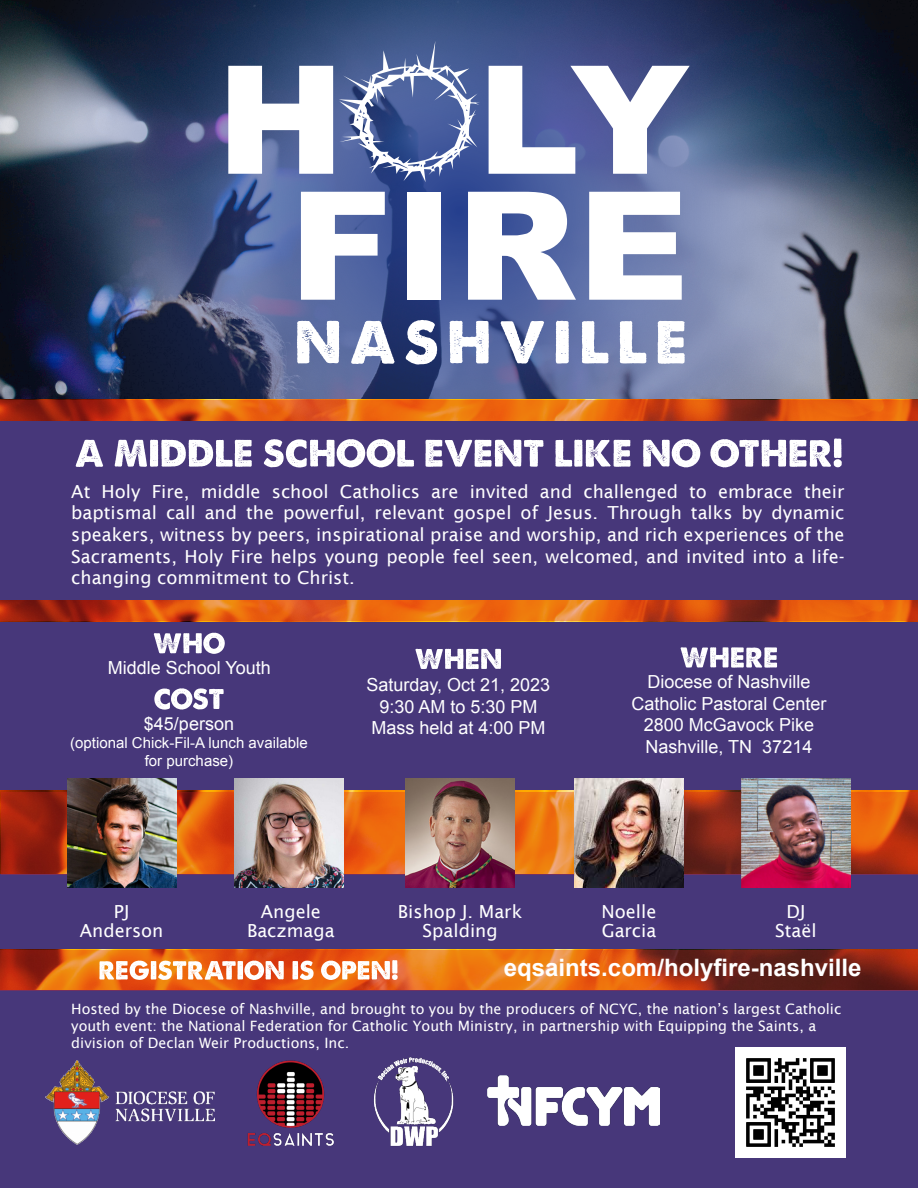
<style>
.page{position:relative;width:918px;height:1188px;background:#fff}
.page>*{position:absolute;margin:0;border:0;box-sizing:border-box;transform-origin:0 0}
.t1{font:700 24px "Arial";color:#fff}
.t2{font:18px/21.6px "Lucida Sans";color:#fff;text-align:center}
.t3{font:18px "Arial";color:#fff}
.t4{font:15px/18px "Arial";color:#fff;text-align:center}
.t5{font:14.25px/17.1px "Lucida Sans";color:#fff}
</style>
<div class="page">
<div style="left:0;top:421px;width:918px;height:767px;background:#47377a"></div>
<img style="left:0;top:0;width:918px;height:400px">
<svg style="left:0;top:950px;width:918px;height:41px"></svg>
<svg style="left:1px;top:792px;width:917px;height:83px"></svg>
<svg style="left:0;top:600px;width:918px;height:21px"></svg>
<svg style="left:0;top:400px;width:918px;height:21px"></svg>
<img style="left:487px;top:1075px;width:173px;height:51px">
<img style="left:374px;top:1057px;width:80px;height:89px">
<img style="left:247px;top:1060px;width:87px;height:86px">
<img style="left:46px;top:1061px;width:168px;height:84px">
<img style="left:574px;top:778px;width:110px;height:110px">
<img style="left:405px;top:778px;width:110px;height:110px">
<img style="left:67px;top:778px;width:109px;height:110px">
<img style="left:741px;top:778px;width:110px;height:110px">
<svg style="left:99px;top:960px;width:299px;height:20px"></svg>
<img style="left:234px;top:778px;width:109px;height:110px">
<svg style="left:228px;top:66px;width:105px;height:108px"></svg>
<svg style="left:489px;top:66px;width:201px;height:108px"></svg>
<svg style="left:301px;top:192px;width:84px;height:108px"></svg>
<svg style="left:468px;top:192px;width:108px;height:108px"></svg>
<svg style="left:589px;top:192px;width:93px;height:108px"></svg>
<div style="left:407px;top:192px;width:34px;height:108px;background:#fff"></div>
<svg style="left:339px;top:41px;width:141px;height:141px"></svg>
<svg style="left:297px;top:320px;width:388px;height:44px"></svg>
<svg style="left:681px;top:647px;width:96px;height:21px"></svg>
<svg style="left:415px;top:649px;width:86px;height:20px"></svg>
<svg style="left:154px;top:688px;width:70px;height:22px"></svg>
<svg style="left:154px;top:633px;width:71px;height:21px"></svg>
<svg style="left:76px;top:438px;width:766px;height:30px"></svg>
<img style="left:735px;top:1048px;width:110px;height:110px">
<p class="t2" style="left:71px;top:481px;width:775px;text-align:justify">At Holy Fire, middle school Catholics are invited and challenged to embrace their baptismal call and the powerful, relevant gospel of Jesus. Through talks by dynamic speakers, witness by peers, inspirational praise and worship, and rich experiences of the Sacraments, Holy Fire helps young people feel seen, welcomed, and invited into a life&shy;changing commitment to Christ.</p>
<p class="t3" style="left:108px;top:656px;width:165px">Middle School Youth</p>
<p class="t3" style="left:367px;top:673px;width:185px">Saturday, Oct 21, 2023</p>
<p class="t3" style="left:379px;top:695px;width:160px">9:30 AM to 5:30 PM</p>
<p class="t3" style="left:144px;top:712px;width:92px">$45/person</p>
<p class="t3" style="left:371px;top:716px;width:176px">Mass held at 4:00 PM</p>
<p class="t4" style="left:70px;top:734px;width:239px">(optional Chick-Fil-A lunch available for purchase)</p>
<p class="t3" style="left:647px;top:670px;width:165px">Diocese of Nashville</p>
<p class="t3" style="left:631px;top:691px;width:197px">Catholic Pastoral Center</p>
<p class="t3" style="left:644px;top:713px;width:172px">2800 McGavock Pike</p>
<p class="t3" style="left:646px;top:735px;width:168px">Nashville, TN 37214</p>
<p class="t2" style="left:80px;top:901px;width:85px;line-height:19.5px">PJ<br>Anderson</p>
<p class="t2" style="left:261px;top:900px;width:62px">Angele</p>
<p class="t2" style="left:247px;top:920px;width:89px">Baczmaga</p>
<p class="t2" style="left:398px;top:901px;width:126px;line-height:19.5px">Bishop J. Mark<br>Spalding</p>
<p class="t2" style="left:602px;top:900px;width:56px">Noelle</p>
<p class="t2" style="left:602px;top:920px;width:56px">Garcia</p>
<p class="t2" style="left:775px;top:901px;width:43px;line-height:19.5px">DJ<br>Staël</p>
<p class="t1" style="left:504px;top:951px;width:359px">eqsaints.com/holyfire-nashville</p>
<p class="t5" style="left:71px;top:1000px;width:772px">Hosted by the Diocese of Nashville, and brought to you by the producers of NCYC, the nation’s largest Catholic youth event: the National Federation for Catholic Youth Ministry, in partnership with Equipping the Saints, a division of Declan Weir Productions, Inc.</p>
</div>
